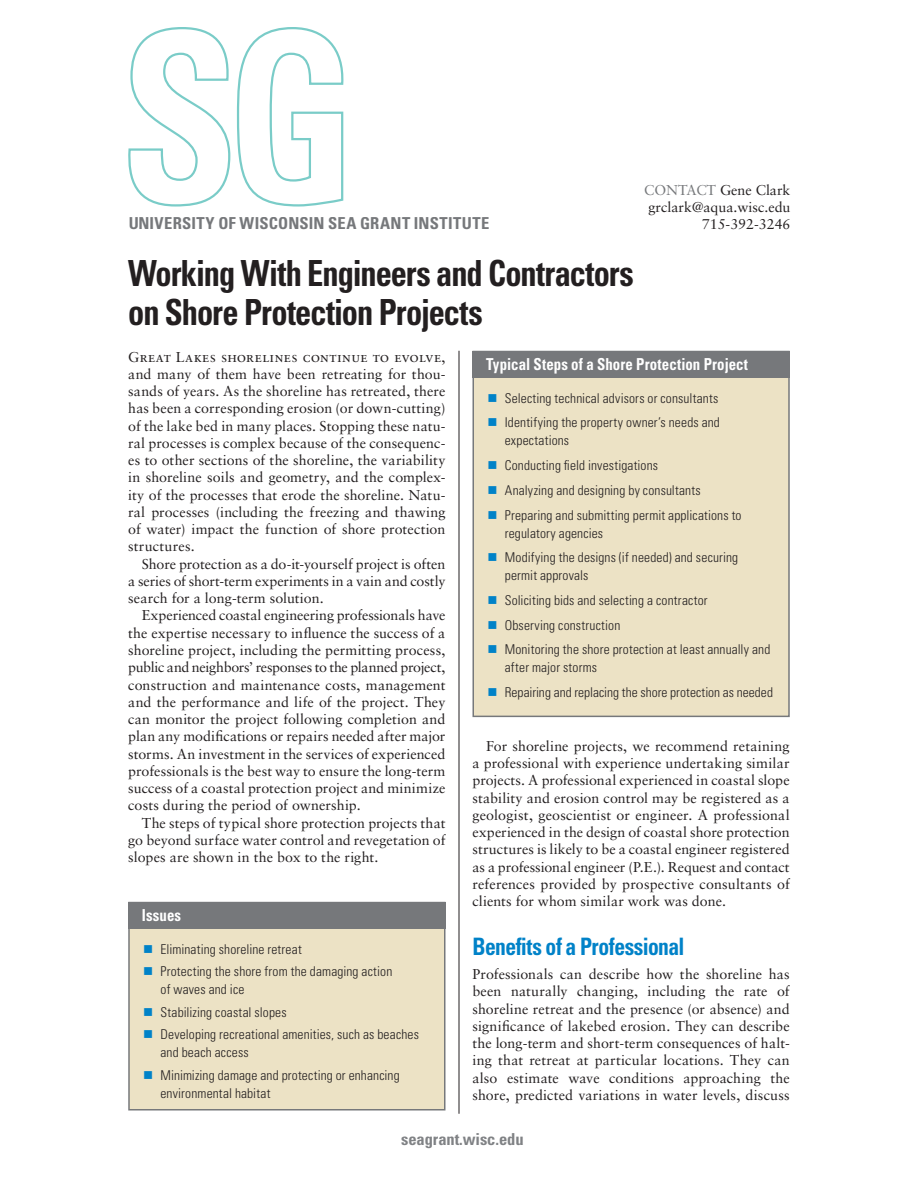
<style>
.page{position:relative;width:918px;height:1188px;background:#fff}
.page>*{position:absolute;margin:0;border:0;box-sizing:border-box;transform-origin:0 0}
.t1{font:700 condensed 36px/39px "Univers LT Std";letter-spacing:-.03em;color:#231f20;scale:.9 1}
.t2{font:700 condensed 24px "Univers LT Std";letter-spacing:-.025em;color:#0082c8;scale:.9 1}
.t3{font:700 condensed 16.5px "Univers LT Std";letter-spacing:.01em;color:#fff;scale:.9 1}
.t4{font:700 condensed 16.5px "Univers LT Std";letter-spacing:.015em;color:#76787b}
.t5{font:700 condensed 16.5px "Univers LT Std";letter-spacing:-.005em;color:#808285}
.t6{font:14.25px/17.2px "Sabon LT Std";color:#231f20;text-align:justify}
.t7{font:14.25px "Sabon LT Std";color:#76787b}
.t8{font:300 condensed 13.5px/24.8px "Univers LT Std";letter-spacing:.01em;color:#231f20}
</style>
<div class="page">
<hr style="left:459px;top:351px;width:1px;height:763px;background:#231f20">
<div style="left:129px;top:903px;width:316px;height:207px;background:#ece2c5"></div>
<div style="left:128px;top:902px;width:318px;height:209px;border:2px solid #76787b"></div>
<div style="left:473px;top:352px;width:316px;height:364px;background:#ece2c5"></div>
<div style="left:472px;top:351px;width:318px;height:366px;border:2px solid #76787b"></div>
<div style="left:128px;top:902px;width:318px;height:27px;background:#76787b"></div>
<div style="left:472px;top:351px;width:318px;height:27px;background:#76787b"></div>
<svg style="left:128px;top:27px;width:216px;height:180px"></svg>
<p class="t4" style="left:128px;top:213px;width:363px">University of Wisconsin Sea Grant Institute</p>
<p class="t6" style="left:649px;top:181px;width:144px;text-align:right">Gene Clark grclark@aqua.wisc.edu<br>715-392-3246</p>
<p class="t7" style="left:644px;top:181px;width:22px">Contact</p>
<h1 class="t1" style="left:128px;top:254px;width:563px">Working With Engineers and Contractors on Shore Protection Projects</h1>
<p class="t6" style="left:128px;top:348px;width:319px">Great Lakes shorelines continue to evolve, and many of them have been retreating for thou&shy;sands of years. As the shoreline has retreated, there has been a corresponding erosion (or down-cutting) of the lake bed in many places. Stopping these natu&shy;ral processes is complex because of the consequenc&shy;es to other sections of the shoreline, the variability in shoreline soils and geometry, and the complex&shy;ity of the processes that erode the shoreline. Natu&shy;ral processes (including the freezing and thawing of water) impact the function of shore protection structures.</p>
<p class="t6" style="left:128px;top:555px;width:319px;text-indent:13px">Shore protection as a do-it-yourself project is often a series of short-term experiments in a vain and costly search for a long-term solution.</p>
<p class="t6" style="left:128px;top:607px;width:319px;text-indent:13px">Experienced coastal engineering professionals have the expertise necessary to influence the success of a shoreline project, including the permitting process, public and neighbors’ responses to the planned project, construction and maintenance costs, management and the performance and life of the project. They can monitor the project following completion and plan any modifications or repairs needed after major storms. An investment in the services of experienced professionals is the best way to ensure the long-term success of a coastal protection project and minimize costs during the period of ownership.</p>
<p class="t6" style="left:128px;top:814px;width:319px;text-indent:13px">The steps of typical shore protection projects that go beyond surface water control and revegetation of slopes are shown in the box to the right.</p>
<p class="t3" style="left:142px;top:905px;width:45px">Issues</p>
<p class="t8" style="left:161px;top:938px;width:233px;line-height:22.5px">Eliminating shoreline retreat<br>Protecting the shore from the damaging action</p>
<p class="t8" style="left:161px;top:978px;width:260px;line-height:22.5px">of waves and ice<br>Stabilizing coastal slopes<br>Developing recreational amenities, such as beaches</p>
<p class="t8" style="left:161px;top:1041px;width:241px;line-height:22.5px">and beach access<br>Minimizing damage and protecting or enhancing</p>
<p class="t8" style="left:161px;top:1080px;width:111px">environmental habitat</p>
<p class="t3" style="left:486px;top:354px;width:293px">Typical Steps of a Shore Protection Project</p>
<p class="t8" style="left:505px;top:385px;width:217px">Selecting technical advisors or consultants<br>Identifying the property owner’s needs and</p>
<p class="t8" style="left:505px;top:428px;width:238px">expectations<br>Conducting field investigations<br>Analyzing and designing by consultants Preparing and submitting permit applications to</p>
<p class="t8" style="left:505px;top:520px;width:235px">regulatory agencies<br>Modifying the designs (if needed) and securing</p>
<p class="t8" style="left:505px;top:563px;width:267px">permit approvals<br>Soliciting bids and selecting a contractor<br>Observing construction<br>Monitoring the shore protection at least annually and</p>
<p class="t8" style="left:505px;top:655px;width:270px">after major storms<br>Repairing and replacing the shore protection as needed</p>
<p class="t6" style="left:473px;top:737px;width:319px;text-indent:13px">For shoreline projects, we recommend retaining a professional with experience undertaking similar projects. A professional experienced in coastal slope stability and erosion control may be registered as a geologist, geoscientist or engineer. A professional experienced in the design of coastal shore protection structures is likely to be a coastal engineer registered as a professional engineer (P.E.). Request and contact references provided by prospective consultants of clients for whom similar work was done.</p>
<h2 class="t2" style="left:472px;top:932px;width:237px">Benefits of a Professional</h2>
<p class="t6" style="left:472px;top:965px;width:319px">Professionals can describe how the shoreline has been naturally changing, including the rate of shoreline retreat and the presence (or absence) and significance of lakebed erosion. They can describe the long-term and short-term consequences of halt&shy;ing that retreat at particular locations. They can also estimate wave conditions approaching the shore, predicted variations in water levels, discuss</p>
<p class="t5" style="left:401px;top:1129px;width:124px">seagrant.wisc.edu</p>
</div>
